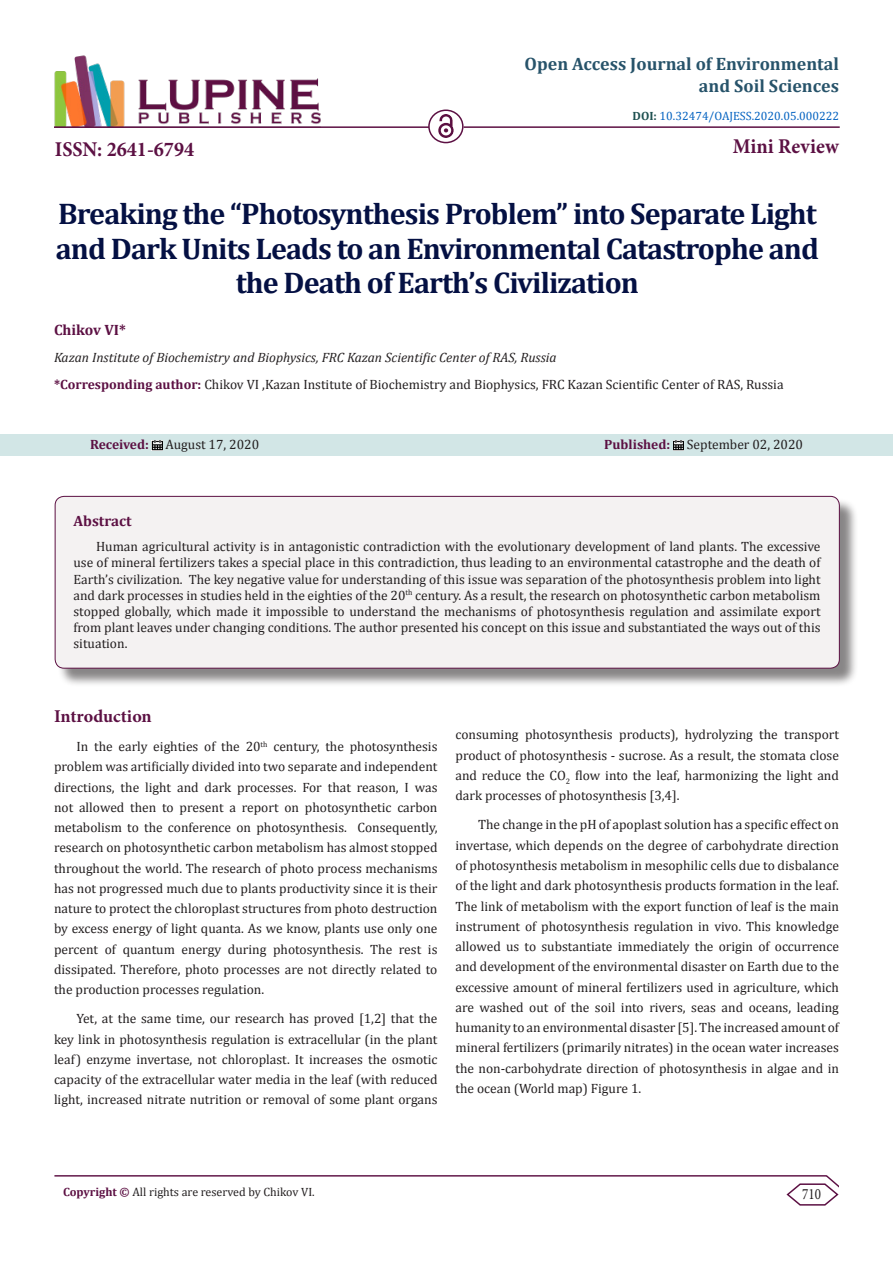
<style>
.page{position:relative;width:893px;height:1263px;background:#fff}
.page>*{position:absolute;margin:0;border:0;box-sizing:border-box;transform-origin:0 0}
.t1{font:700 30px/34.5px "Cambria";letter-spacing:-.03em;color:#041043;text-align:center}
.t2{font:700 21px "Minion Pro";color:#5c1043;scale:.96 1}
.t3{font:700 18px/21.6px "Cambria";color:#27536a;text-align:right}
.t4{font:700 18px "Minion Pro";letter-spacing:-.005em;color:#5c1043}
.t5{font:15.75px "Minion Pro";color:#231f20;scale:.83 1}
.t6{font:700 15px "Cambria";color:#5c1043}
.t7{font:13.5px/20.2px "Cambria";color:#231f20;text-align:justify}
.t8{font:italic 13.5px "Cambria";color:#231f20}
.t9{font:12px "Cambria";color:#231f20}
.t10{font:12px "Cambria";color:#0563c1}
.s1{font-weight:700;color:#1e5050}
.s2{font-weight:700;color:#5c1043}
</style>
<div class="page">
<hr style="left:54px;top:1175px;width:773px;height:1px;background:#5c1043">
<svg style="left:785px;top:1175px;width:54px;height:31px"></svg>
<img style="left:54px;top:55px;width:267px;height:71px">
<hr style="left:54px;top:126px;width:375px;height:2px;background:#5c1043">
<img style="left:438px;top:115px;width:15px;height:23px">
<div style="left:0;top:434px;width:893px;height:22px;background:#d2e6e6"></div>
<svg style="left:152px;top:440px;width:11px;height:10px"></svg>
<svg style="left:673px;top:440px;width:11px;height:10px"></svg>
<div style="left:428px;top:109px;width:36px;height:34px;border:2px solid #5c1043;border-radius:50%"></div>
<hr style="left:464px;top:126px;width:376px;height:2px;background:#5c1043">
<div style="left:57px;top:498px;width:801px;height:189px;background:#231f20;opacity:.54"></div>
<div style="left:55px;top:496px;width:784px;height:172px;background:#f4f2f2;border-radius:9px"></div>
<div style="left:55px;top:496px;width:785px;height:172px;border:1px solid #5c1043;border-radius:9px"></div>
<p class="t3" style="left:524px;top:53px;width:316px">Open Access Journal of Environmental and Soil Sciences</p>
<p class="t10" style="left:633px;top:108px;width:208px"><span class="s1">DOI:</span> 10.32474/OAJESS.2020.05.000222</p>
<p class="t2" style="left:55px;top:135px;width:147px">ISSN: 2641-6794</p>
<p class="t2" style="left:733px;top:131px;width:112px">Mini Review</p>
<p class="t1" style="left:56px;top:196px;width:765px">Breaking the “Photosynthesis Problem” into Separate Light and Dark Units Leads to an Environmental Catastrophe and the Death of Earth’s Civilization</p>
<p class="t6" style="left:54px;top:319px;width:73px">Chikov VI*</p>
<p class="t8" style="left:54px;top:348px;width:504px">Kazan Institute of Biochemistry and Biophysics, FRC Kazan Scientific Center of RAS, Russia</p>
<p class="t7" style="left:54px;top:374px;width:731px"><span class="s2">*Corresponding author:</span> Chikov VI ,Kazan Institute of Biochemistry and Biophysics, FRC Kazan Scientific Center of RAS, Russia</p>
<p class="t7" style="left:90px;top:434px;width:171px"><span class="s2">Received:</span> August 17, 2020</p>
<p class="t7" style="left:604px;top:434px;width:200px"><span class="s2">Published:</span> September 02, 2020</p>
<p class="t6" style="left:74px;top:510px;width:60px">Abstract</p>
<p class="t7" style="left:74px;top:538px;width:749px;line-height:16.2px;text-indent:22px">Human agricultural activity is in antagonistic contradiction with the evolutionary development of land plants. The excessive use of mineral fertilizers takes a special place in this contradiction, thus leading to an environmental catastrophe and the death of Earth’s civilization. The key negative value for understanding of this issue was separation of the photosynthesis problem into light and dark processes in studies held in the eighties of the 20<sup>th</sup> century. As a result, the research on photosynthetic carbon metabolism stopped globally, which made it impossible to understand the mechanisms of photosynthesis regulation and assimilate export from plant leaves under changing conditions. The author presented his concept on this issue and substantiated the ways out of this situation.</p>
<p class="t4" style="left:54px;top:703px;width:99px">Introduction</p>
<p class="t7" style="left:54px;top:736px;width:385px;text-indent:22px">In the early eighties of the 20<sup>th</sup> century, the photosynthesis problem was artificially divided into two separate and independent directions, the light and dark processes. For that reason, I was not allowed then to present a report on photosynthetic carbon metabolism to the conference on photosynthesis. Consequently, research on photosynthetic carbon metabolism has almost stopped throughout the world. The research of photo process mechanisms has not progressed much due to plants productivity since it is their nature to protect the chloroplast structures from photo destruction by excess energy of light quanta. As we know, plants use only one percent of quantum energy during photosynthesis. The rest is dissipated. Therefore, photo processes are not directly related to the production processes regulation.</p>
<p class="t7" style="left:54px;top:1008px;width:385px;text-indent:22px">Yet, at the same time, our research has proved [1,2] that the key link in photosynthesis regulation is extracellular (in the plant leaf) enzyme invertase, not chloroplast. It increases the osmotic capacity of the extracellular water media in the leaf (with reduced light, increased nitrate nutrition or removal of some plant organs</p>
<p class="t7" style="left:455px;top:725px;width:385px">consuming photosynthesis products), hydrolyzing the transport product of photosynthesis - sucrose. As a result, the stomata close and reduce the CO<sub>2</sub> flow into the leaf, harmonizing the light and dark processes of photosynthesis [3,4].</p>
<p class="t7" style="left:455px;top:815px;width:385px;text-indent:22px">The change in the pH of apoplast solution has a specific effect on invertase, which depends on the degree of carbohydrate direction of photosynthesis metabolism in mesophilic cells due to disbalance of the light and dark photosynthesis products formation in the leaf.<br>The link of metabolism with the export function of leaf is the main instrument of photosynthesis regulation in vivo. This knowledge allowed us to substantiate immediately the origin of occurrence and development of the environmental disaster on Earth due to the excessive amount of mineral fertilizers used in agriculture, which are washed out of the soil into rivers, seas and oceans, leading humanity to an environmental disaster [5]. The increased amount of mineral fertilizers (primarily nitrates) in the ocean water increases the non-carbohydrate direction of photosynthesis in algae and in the ocean (World map) Figure 1.</p>
<p class="t9" style="left:63px;top:1185px;width:253px"><span class="s2">Copyright ©</span> All rights are reserved by Chikov VI.</p>
<p class="t5" style="left:802px;top:1184px;width:24px">710</p>
</div>
